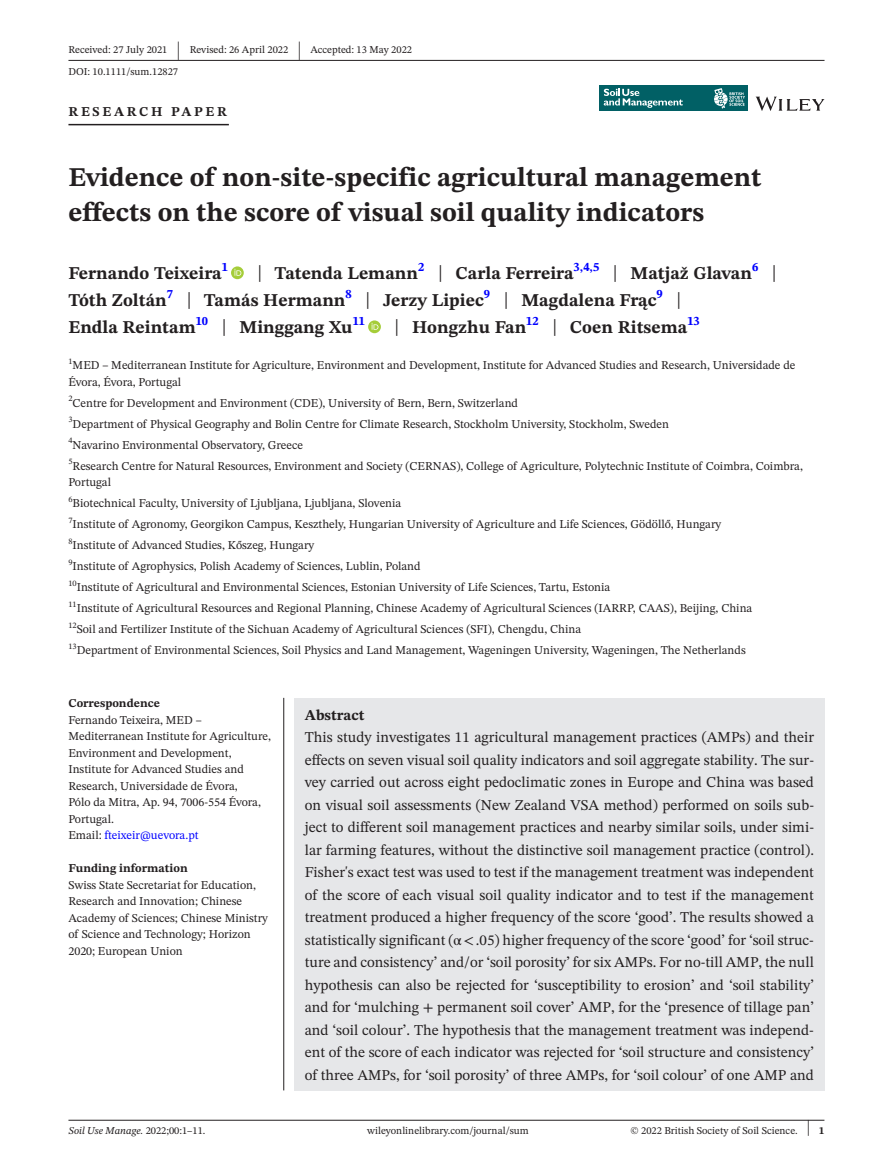
<style>
.page{position:relative;width:893px;height:1174px;background:#fff}
.page>*{position:absolute;margin:0;border:0;box-sizing:border-box;transform-origin:0 0}
.t1{font:700 27px/34.5px "STIX Two Text";color:#231f20}
.t2{font:25.65px "STIX Two Text";color:#231f20;scale:.49 1}
.t3{font:700 18px/27px "STIX Two Text";color:#231f20}
.t4{font:15px/22.5px "STIX Two Text";color:#231f20;text-align:justify}
.t5{font:700 15px "STIX Two Text";color:#231f20}
.t6{font:700 13.5px "STIX Two Text";letter-spacing:.2em;color:#231f20}
.t7{font:12px/16.5px "STIX Two Text";color:#231f20}
.t8{font:700 12px "STIX Two Text";color:#231f20}
.t9{font:10.5px "STIX Two Text";color:#231f20}
.t10{font:italic 10.5px "STIX Two Text";color:#231f20}
.t11{font:8.4px "STIX Two Text";color:#231f20}
.s1{font-weight:400;font-size:23.4px}
.s2{color:#00f}
.s3{font-family:"STIX"}
.s4{font-style:normal}
.s5{font-size:22.2px}
.s6{font-weight:700}
</style>
<div class="page">
<hr style="left:68px;top:1119px;width:756px;height:1px;background:#231f20">
<svg style="left:756px;top:97px;width:68px;height:14px"></svg>
<div style="left:600px;top:85px;width:148px;height:26px;background:#016065"></div>
<svg style="left:604px;top:89px;width:79px;height:19px"></svg>
<img style="left:715px;top:88px;width:29px;height:20px">
<hr style="left:68px;top:60px;width:756px;height:1px;background:#231f20">
<hr style="left:68px;top:124px;width:161px;height:1px;background:#231f20">
<svg style="left:231px;top:266px;width:13px;height:13px"></svg>
<svg style="left:234px;top:269px;width:7px;height:7px"></svg>
<svg style="left:368px;top:320px;width:13px;height:13px"></svg>
<svg style="left:372px;top:323px;width:6px;height:7px"></svg>
<div style="left:294px;top:698px;width:530px;height:392px;background:#e6e7e9"></div>
<hr style="left:283px;top:698px;width:1px;height:392px;background:#231f20">
<p class="t9" style="left:68px;top:42px;width:101px">Received: 27 July 2021</p>
<h2 class="t2" style="left:177px;top:32px;width:8px">|</h2>
<p class="t9" style="left:190px;top:42px;width:100px">Revised: 26 April 2022</p>
<h2 class="t2" style="left:298px;top:32px;width:8px">|</h2>
<p class="t9" style="left:310px;top:42px;width:103px">Accepted: 13 May 2022</p>
<p class="t9" style="left:68px;top:64px;width:111px">DOI: 10.1111/sum.12827</p>
<p class="t6" style="left:68px;top:101px;width:160px">RESEARCH PAPER</p>
<h1 class="t1" style="left:68px;top:161px;width:695px">Evidence of non-site-specific agricultural management effects on the score of visual soil quality indicators</h1>
<h3 class="t3" style="left:68px;top:260px;width:161px">Fernando Teixeira<sup>1</sup></h3>
<h3 class="t3" style="left:68px;top:260px;width:710px;text-indent:189px"><span class="s1">|</span> Tatenda Lemann<sup>2</sup> <span class="s1">|</span> Carla Ferreira<sup>3,4,5</sup> <span class="s1">|</span> Matjaž Glavan<sup>6</sup> <span class="s1">|<br></span>Tóth Zoltán<sup>7</sup> <span class="s1">|</span> Tamás Hermann<sup>8</sup> <span class="s1">|</span> Jerzy Lipiec<sup>9</sup> <span class="s1">|</span> Magdalena Frąc<sup>9</sup> <span class="s1">|<br></span>Endla Reintam<sup>10</sup> <span class="s1">|</span> Minggang Xu<sup>11</sup></h3>
<h3 class="t3" style="left:395px;top:314px;width:307px"><span class="s1">|</span> Hongzhu Fan<sup>12</sup> <span class="s1">|</span> Coen Ritsema<sup>13</sup></h3>
<p class="t7" style="left:68px;top:357px;width:728px"><sup>1</sup>MED – Mediterranean Institute for Agriculture, Environment and Development, Institute for Advanced Studies and Research, Universidade de<br>Évora, Évora, Portugal</p>
<p class="t11" style="left:68px;top:392px;width:6px">2</p>
<p class="t7" style="left:73px;top:394px;width:447px">Centre for Development and Environment (CDE), University of Bern, Bern, Switzerland</p>
<p class="t11" style="left:68px;top:413px;width:6px">3</p>
<p class="t7" style="left:73px;top:415px;width:598px">Department of Physical Geography and Bolin Centre for Climate Research, Stockholm University, Stockholm, Sweden</p>
<p class="t11" style="left:68px;top:434px;width:6px">4</p>
<p class="t7" style="left:73px;top:436px;width:232px">Navarino Environmental Observatory, Greece</p>
<p class="t11" style="left:68px;top:455px;width:6px">5</p>
<p class="t7" style="left:68px;top:457px;width:736px;text-indent:4px">Research Centre for Natural Resources, Environment and Society (CERNAS), College of Agriculture, Polytechnic Institute of Coimbra, Coimbra,<br>Portugal</p>
<p class="t11" style="left:68px;top:493px;width:6px">6</p>
<p class="t7" style="left:73px;top:495px;width:330px">Biotechnical Faculty, University of Ljubljana, Ljubljana, Slovenia</p>
<p class="t11" style="left:68px;top:514px;width:6px">7</p>
<p class="t7" style="left:73px;top:516px;width:650px">Institute of Agronomy, Georgikon Campus, Keszthely, Hungarian University of Agriculture and Life Sciences, Gödöllő, Hungary</p>
<p class="t11" style="left:68px;top:535px;width:6px">8</p>
<p class="t7" style="left:73px;top:537px;width:243px">Institute of Advanced Studies, Kőszeg, Hungary</p>
<p class="t11" style="left:68px;top:556px;width:6px">9</p>
<p class="t7" style="left:73px;top:558px;width:350px">Institute of Agrophysics, Polish Academy of Sciences, Lublin, Poland</p>
<p class="t11" style="left:68px;top:577px;width:10px">10</p>
<p class="t7" style="left:77px;top:579px;width:535px">Institute of Agricultural and Environmental Sciences, Estonian University of Life Sciences, Tartu, Estonia</p>
<p class="t11" style="left:68px;top:598px;width:10px">11</p>
<p class="t7" style="left:77px;top:600px;width:677px">Institute of Agricultural Resources and Regional Planning, Chinese Academy of Agricultural Sciences (IARRP, CAAS), Beijing, China</p>
<p class="t11" style="left:68px;top:619px;width:10px">12</p>
<p class="t7" style="left:77px;top:621px;width:506px">Soil and Fertilizer Institute of the Sichuan Academy of Agricultural Sciences (SFI), Chengdu, China</p>
<p class="t11" style="left:68px;top:640px;width:10px">13</p>
<p class="t7" style="left:77px;top:642px;width:670px">Department of Environmental Sciences, Soil Physics and Land Management, Wageningen University, Wageningen, The Netherlands</p>
<p class="t8" style="left:68px;top:694px;width:93px">Correspondence</p>
<p class="t7" style="left:68px;top:711px;width:204px">Fernando Teixeira, MED –<br>Mediterranean Institute for Agriculture,<br>Environment and Development,<br>Institute for Advanced Studies and<br>Research, Universidade de Évora,<br>Pólo da Mitra, Ap. 94, 7006-554 Évora,<br>Portugal.<br>Email: <span class="s2">fteixeir@uevora.pt</span></p>
<p class="t8" style="left:68px;top:859px;width:121px">Funding information</p>
<p class="t7" style="left:68px;top:876px;width:201px">Swiss State Secretariat for Education, Research and Innovation; Chinese Academy of Sciences; Chinese Ministry of Science and Technology; Horizon 2020; European Union</p>
<p class="t5" style="left:305px;top:704px;width:61px">Abstract</p>
<p class="t4" style="left:305px;top:726px;width:511px">This study investigates 11 agricultural management practices (AMPs) and their effects on seven visual soil quality indicators and soil aggregate stability. The sur&shy;vey carried out across eight pedoclimatic zones in Europe and China was based on visual soil assessments (New Zealand VSA method) performed on soils sub&shy;ject to different soil management practices and nearby similar soils, under simi&shy;lar farming features, without the distinctive soil management practice (control).<br>Fisher's exact test was used to test if the management treatment was independent of the score of each visual soil quality indicator and to test if the management treatment produced a higher frequency of the score ‘good’. The results showed a statistically significant (<span class="s3">α</span>&lt;.05) higher frequency of the score ‘good’ for ‘soil struc&shy;ture and consistency’ and/or ‘soil porosity’ for six AMPs. For no-till AMP, the null hypothesis can also be rejected for ‘susceptibility to erosion’ and ‘soil stability’ and for ‘mulching + permanent soil cover’ AMP, for the ‘presence of tillage pan’ and ‘soil colour’. The hypothesis that the management treatment was independ&shy;ent of the score of each indicator was rejected for ‘soil structure and consistency’ of three AMPs, for ‘soil porosity’ of three AMPs, for ‘soil colour’ of one AMP and</p>
<p class="t10" style="left:68px;top:1123px;width:138px">Soil Use Manage. <span class="s4">2022;00:1–11.</span></p>
<p class="t9" style="left:367px;top:1123px;width:163px">wileyonlinelibrary.com/journal/sum</p>
<p class="t9" style="left:631px;top:1123px;width:195px">© 2022 British Society of Soil Science. <span class="s5">|</span> <span class="s6">1</span></p>
</div>
